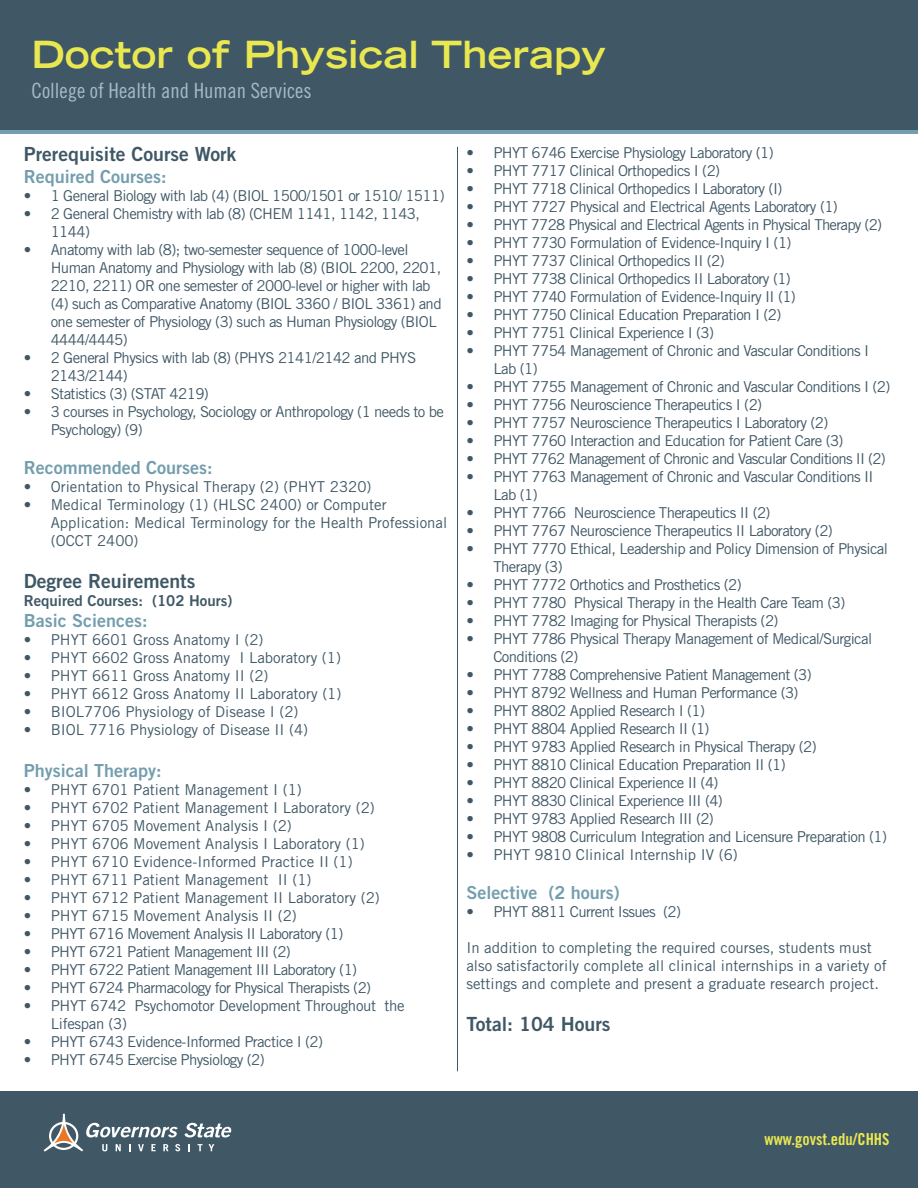
<style>
.page{position:relative;width:918px;height:1188px;background:#fff}
.page>*{position:absolute;margin:0;border:0;box-sizing:border-box;transform-origin:0 0}
.t1{font:700 expanded 37.5px "Trade Gothic LT Std";color:#eae851}
.t2{font:21px "Trade Gothic LT Std Cn 18";color:#a6bbc5}
.t3{font:19.5px "Trade Gothic LT Std Bd 2";color:#405866}
.t4{font:18px "Trade Gothic LT Std Bd 2";color:#749eae}
.t5{font:16.5px "Trade Gothic LT Std Bd Cn 20";color:#eae851}
.t6{font:15px/18px "Trade Gothic LT Std";letter-spacing:-.04em;color:#405866}
.t7{font:15px/18px "Trade Gothic LT Std";color:#405866}
.t8{font:15px/18px "Trade Gothic LT Std";letter-spacing:-.02em;color:#405866}
.t9{font:15px "Trade Gothic LT Std Bd 2";color:#405866}
</style>
<div class="page">
<div style="left:0;top:1091px;width:918px;height:97px;background:#405866"></div>
<svg style="left:44px;top:1114px;width:188px;height:38px"></svg>
<div style="left:0;top:127px;width:918px;height:7px;background:#749eae"></div>
<div style="left:0;top:0;width:918px;height:130px;background:#405866"></div>
<hr style="left:457px;top:147px;width:1px;height:924px;background:#405866">
<h1 class="t1" style="left:32px;top:30px;width:576px">Doctor of Physical Therapy</h1>
<h2 class="t2" style="left:32px;top:78px;width:281px">College of Health and Human Services</h2>
<h3 class="t3" style="left:24px;top:142px;width:214px">Prerequisite Course Work</h3>
<p class="t4" style="left:24px;top:165px;width:144px">Required Courses:</p>
<p class="t6" style="left:24px;top:186px;width:422px">• 1 General Biology with lab (4) (BIOL 1500/1501 or 1510/ 1511)</p>
<p class="t6" style="left:51px;top:204px;width:371px;text-indent:-27px">• 2 General Chemistry with lab (8) (CHEM 1141, 1142, 1143,<br>1144)</p>
<p class="t6" style="left:51px;top:240px;width:392px;text-indent:-27px">• Anatomy with lab (8); two-semester sequence of 1000-level Human Anatomy and Physiology with lab (8) (BIOL 2200, 2201, 2210, 2211) OR one semester of 2000-level or higher with lab (4) such as Comparative Anatomy (BIOL 3360 / BIOL 3361) and one semester of Physiology (3) such as Human Physiology (BIOL 4444/4445)</p>
<p class="t6" style="left:51px;top:348px;width:367px;text-indent:-27px">• 2 General Physics with lab (8) (PHYS 2141/2142 and PHYS<br>2143/2144)</p>
<p class="t6" style="left:24px;top:384px;width:187px">• Statistics (3) (STAT 4219)</p>
<p class="t6" style="left:51px;top:402px;width:395px;text-indent:-27px">• 3 courses in Psychology, Sociology or Anthropology (1 needs to be<br>Psychology) (9)</p>
<p class="t4" style="left:24px;top:457px;width:190px">Recommended Courses:</p>
<p class="t7" style="left:24px;top:478px;width:349px">• Orientation to Physical Therapy (2) (PHYT 2320)</p>
<p class="t7" style="left:51px;top:496px;width:398px;text-indent:-27px">• Medical Terminology (1) (HLSC 2400) or Computer<br>Application: Medical Terminology for the Health Professional (OCCT 2400)</p>
<h3 class="t3" style="left:24px;top:569px;width:173px">Degree Reuirements</h3>
<p class="t9" style="left:24px;top:591px;width:210px">Required Courses: (102 Hours)</p>
<p class="t4" style="left:24px;top:610px;width:125px">Basic Sciences:</p>
<p class="t7" style="left:24px;top:631px;width:241px">• PHYT 6601 Gross Anatomy I (2)</p>
<p class="t7" style="left:24px;top:649px;width:319px">• PHYT 6602 Gross Anatomy I Laboratory (1)</p>
<p class="t7" style="left:24px;top:667px;width:246px">• PHYT 6611 Gross Anatomy II (2)</p>
<p class="t7" style="left:24px;top:685px;width:319px">• PHYT 6612 Gross Anatomy II Laboratory (1)</p>
<p class="t7" style="left:24px;top:703px;width:276px">• BIOL7706 Physiology of Disease I (2)</p>
<p class="t7" style="left:24px;top:721px;width:286px">• BIOL 7716 Physiology of Disease II (4)</p>
<p class="t4" style="left:24px;top:759px;width:139px">Physical Therapy:</p>
<p class="t7" style="left:24px;top:780px;width:280px">• PHYT 6701 Patient Management I (1)</p>
<p class="t7" style="left:24px;top:798px;width:353px">• PHYT 6702 Patient Management I Laboratory (2)</p>
<p class="t7" style="left:24px;top:816px;width:270px">• PHYT 6705 Movement Analysis I (2)</p>
<p class="t7" style="left:24px;top:834px;width:343px">• PHYT 6706 Movement Analysis I Laboratory (1)</p>
<p class="t7" style="left:24px;top:852px;width:331px">• PHYT 6710 Evidence-Informed Practice II (1)</p>
<p class="t7" style="left:24px;top:870px;width:289px">• PHYT 6711 Patient Management II (1)</p>
<p class="t7" style="left:24px;top:888px;width:358px">• PHYT 6712 Patient Management II Laboratory (2)</p>
<p class="t7" style="left:24px;top:906px;width:275px">• PHYT 6715 Movement Analysis II (2)</p>
<p class="t6" style="left:24px;top:924px;width:321px">• PHYT 6716 Movement Analysis II Laboratory (1)</p>
<p class="t6" style="left:24px;top:942px;width:269px">• PHYT 6721 Patient Management III (2)</p>
<p class="t6" style="left:24px;top:960px;width:335px">• PHYT 6722 Patient Management III Laboratory (1)</p>
<p class="t6" style="left:24px;top:978px;width:349px">• PHYT 6724 Pharmacology for Physical Therapists (2)</p>
<p class="t8" style="left:51px;top:996px;width:355px;text-indent:-27px">• PHYT 6742 Psychomotor Development Throughout the<br>Lifespan (3)</p>
<p class="t6" style="left:24px;top:1032px;width:301px">• PHYT 6743 Evidence-Informed Practice I (2)</p>
<p class="t6" style="left:24px;top:1050px;width:243px">• PHYT 6745 Exercise Physiology (2)</p>
<p class="t6" style="left:466px;top:143px;width:309px">• PHYT 6746 Exercise Physiology Laboratory (1)</p>
<p class="t6" style="left:466px;top:161px;width:255px">• PHYT 7717 Clinical Orthopedics I (2)</p>
<p class="t6" style="left:466px;top:179px;width:318px">• PHYT 7718 Clinical Orthopedics I Laboratory (I)</p>
<p class="t6" style="left:466px;top:197px;width:373px">• PHYT 7727 Physical and Electrical Agents Laboratory (1)</p>
<p class="t6" style="left:466px;top:215px;width:417px">• PHYT 7728 Physical and Electrical Agents in Physical Therapy (2)</p>
<p class="t6" style="left:466px;top:233px;width:327px">• PHYT 7730 Formulation of Evidence-Inquiry I (1)</p>
<p class="t6" style="left:466px;top:251px;width:260px">• PHYT 7737 Clinical Orthopedics II (2)</p>
<p class="t6" style="left:466px;top:269px;width:326px">• PHYT 7738 Clinical Orthopedics II Laboratory (1)</p>
<p class="t6" style="left:466px;top:287px;width:331px">• PHYT 7740 Formulation of Evidence-Inquiry II (1)</p>
<p class="t6" style="left:466px;top:305px;width:316px">• PHYT 7750 Clinical Education Preparation I (2)</p>
<p class="t6" style="left:466px;top:323px;width:249px">• PHYT 7751 Clinical Experience I (3)</p>
<p class="t6" style="left:493px;top:341px;width:377px;text-indent:-27px">• PHYT 7754 Management of Chronic and Vascular Conditions I<br>Lab (1)</p>
<p class="t6" style="left:466px;top:377px;width:426px">• PHYT 7755 Management of Chronic and Vascular Conditions I (2)</p>
<p class="t6" style="left:466px;top:395px;width:297px">• PHYT 7756 Neuroscience Therapeutics I (2)</p>
<p class="t6" style="left:466px;top:413px;width:364px">• PHYT 7757 Neuroscience Therapeutics I Laboratory (2)</p>
<p class="t6" style="left:466px;top:431px;width:379px">• PHYT 7760 Interaction and Education for Patient Care (3)</p>
<p class="t6" style="left:466px;top:449px;width:421px">• PHYT 7762 Management of Chronic and Vascular Conditions II (2)</p>
<p class="t6" style="left:493px;top:467px;width:382px;text-indent:-27px">• PHYT 7763 Management of Chronic and Vascular Conditions II<br>Lab (1)</p>
<p class="t6" style="left:466px;top:503px;width:306px">• PHYT 7766 Neuroscience Therapeutics II (2)</p>
<p class="t6" style="left:466px;top:521px;width:368px">• PHYT 7767 Neuroscience Therapeutics II Laboratory (2)</p>
<p class="t6" style="left:493px;top:539px;width:396px;text-indent:-27px">• PHYT 7770 Ethical, Leadership and Policy Dimension of Physical<br>Therapy (3)</p>
<p class="t6" style="left:466px;top:575px;width:277px">• PHYT 7772 Orthotics and Prosthetics (2)</p>
<p class="t6" style="left:466px;top:593px;width:380px">• PHYT 7780 Physical Therapy in the Health Care Team (3)</p>
<p class="t6" style="left:466px;top:611px;width:314px">• PHYT 7782 Imaging for Physical Therapists (2)</p>
<p class="t6" style="left:493px;top:629px;width:380px;text-indent:-27px">• PHYT 7786 Physical Therapy Management of Medical/Surgical<br>Conditions (2)</p>
<p class="t6" style="left:466px;top:665px;width:347px">• PHYT 7788 Comprehensive Patient Management (3)</p>
<p class="t6" style="left:466px;top:683px;width:334px">• PHYT 8792 Wellness and Human Performance (3)</p>
<p class="t6" style="left:466px;top:701px;width:240px">• PHYT 8802 Applied Research I (1)</p>
<p class="t6" style="left:466px;top:719px;width:245px">• PHYT 8804 Applied Research II (1)</p>
<p class="t6" style="left:466px;top:737px;width:352px">• PHYT 9783 Applied Research in Physical Therapy (2)</p>
<p class="t6" style="left:466px;top:755px;width:321px">• PHYT 8810 Clinical Education Preparation II (1)</p>
<p class="t6" style="left:466px;top:773px;width:254px">• PHYT 8820 Clinical Experience II (4)</p>
<p class="t6" style="left:466px;top:791px;width:258px">• PHYT 8830 Clinical Experience III (4)</p>
<p class="t6" style="left:466px;top:809px;width:249px">• PHYT 9783 Applied Research III (2)</p>
<p class="t6" style="left:466px;top:827px;width:422px">• PHYT 9808 Curriculum Integration and Licensure Preparation (1)</p>
<p class="t7" style="left:466px;top:845px;width:273px">• PHYT 9810 Clinical Internship IV (6)</p>
<p class="t4" style="left:466px;top:882px;width:155px">Selective (2 hours)</p>
<p class="t6" style="left:466px;top:903px;width:216px">• PHYT 8811 Current Issues (2)</p>
<p class="t7" style="left:466px;top:939px;width:422px">In addition to completing the required courses, students must also satisfactorily complete all clinical internships in a variety of settings and complete and present a graduate research project.</p>
<h3 class="t3" style="left:466px;top:1012px;width:146px">Total: 104 Hours</h3>
<p class="t5" style="left:765px;top:1129px;width:126px">www.govst.edu/CHHS</p>
</div>
